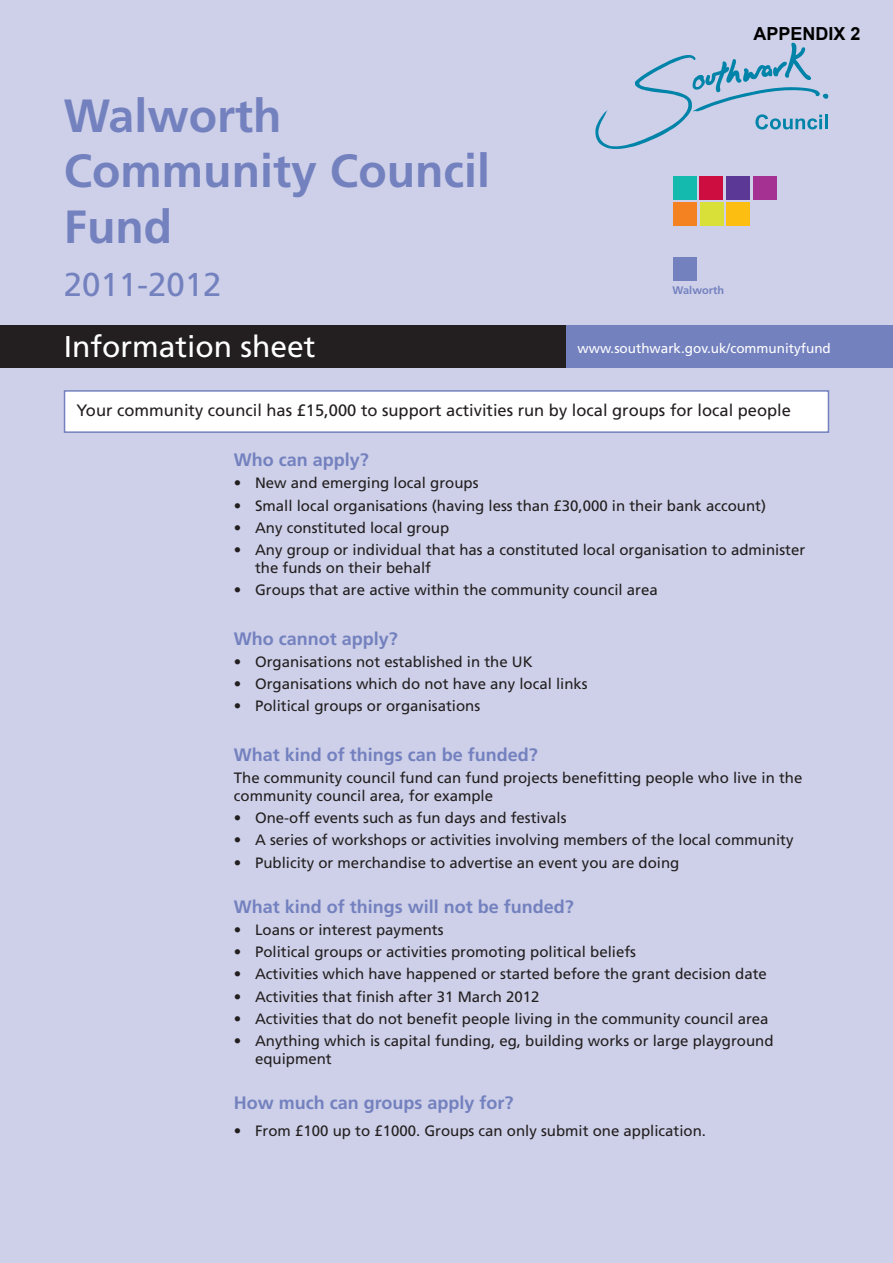
<style>
.page{position:relative;width:893px;height:1263px;background:#cdd0e8}
.page>*{position:absolute;margin:0;border:0;box-sizing:border-box;transform-origin:0 0}
.t1{font:700 46.5px "Frutiger";color:#7481bf}
.t2{font:33px "Frutiger";color:#7481bf}
.t3{font:30px "Frutiger";color:#fff}
.t4{font:700 18px "Frutiger";color:#7481bf}
.t5{font:700 18px "Arial";color:#000}
.t6{font:16.5px "Frutiger";color:#231f20}
.t7{font:15px/18px "Frutiger";color:#231f20}
.t8{font:13.5px "Frutiger";color:#fff}
.t9{font:700 10.95px "Frutiger";color:#7481bf}
</style>
<div class="page">
<div style="left:0;top:325px;width:893px;height:43px;background:#231f20"></div>
<svg style="left:595px;top:43px;width:233px;height:106px"></svg>
<hr style="left:825px;top:115px;width:3px;height:14px;background:#0083a9">
<div style="left:567px;top:325px;width:326px;height:43px;background:#7481bf"></div>
<div style="left:673px;top:257px;width:23px;height:24px;background:#7481bf"></div>
<div style="left:726px;top:202px;width:24px;height:24px;background:#fdbe12"></div>
<div style="left:700px;top:202px;width:23px;height:24px;background:#d9e139"></div>
<div style="left:673px;top:202px;width:24px;height:24px;background:#f58220"></div>
<div style="left:753px;top:176px;width:24px;height:24px;background:#a53293"></div>
<div style="left:726px;top:176px;width:24px;height:24px;background:#5b3896"></div>
<div style="left:699px;top:176px;width:24px;height:24px;background:#cd0d40"></div>
<div style="left:673px;top:176px;width:24px;height:24px;background:#15baaf"></div>
<div style="left:64px;top:390px;width:765px;height:43px;background:#fff;border:2px solid #7481bf"></div>
<p class="t1" style="left:64px;top:88px;width:219px">Walworth</p>
<p class="t1" style="left:64px;top:144px;width:428px">Community Council</p>
<p class="t1" style="left:64px;top:200px;width:110px">Fund</p>
<p class="t2" style="left:64px;top:265px;width:159px">2011-2012</p>
<p class="t3" style="left:64px;top:329px;width:253px">Information sheet</p>
<p class="t5" style="left:753px;top:22px;width:109px">APPENDIX 2</p>
<p class="t9" style="left:673px;top:284px;width:53px">Walworth</p>
<p class="t8" style="left:578px;top:340px;width:255px">www.southwark.gov.uk/communityfund</p>
<p class="t6" style="left:77px;top:400px;width:716px">Your community council has £15,000 to support activities run by local groups for local people</p>
<p class="t4" style="left:234px;top:449px;width:137px">Who can apply?</p>
<p class="t7" style="left:234px;top:474px;width:246px">• New and emerging local groups</p>
<p class="t7" style="left:234px;top:496px;width:534px">• Small local organisations (having less than £30,000 in their bank account)</p>
<p class="t7" style="left:234px;top:518px;width:217px">• Any constituted local group</p>
<p class="t7" style="left:255px;top:541px;width:552px;text-indent:-21px">• Any group or individual that has a constituted local organisation to administer the funds on their behalf</p>
<p class="t7" style="left:234px;top:581px;width:425px">• Groups that are active within the community council area</p>
<p class="t4" style="left:234px;top:628px;width:166px">Who cannot apply?</p>
<p class="t7" style="left:234px;top:652px;width:300px">• Organisations not established in the UK</p>
<p class="t7" style="left:234px;top:675px;width:355px">• Organisations which do not have any local links</p>
<p class="t7" style="left:234px;top:697px;width:248px">• Political groups or organisations</p>
<p class="t4" style="left:234px;top:744px;width:306px">What kind of things can be funded?</p>
<p class="t7" style="left:234px;top:768px;width:570px">The community council fund can fund projects benefitting people who live in the community council area, for example</p>
<p class="t7" style="left:234px;top:809px;width:334px">• One-off events such as fun days and festivals</p>
<p class="t7" style="left:234px;top:831px;width:561px">• A series of workshops or activities involving members of the local community</p>
<p class="t7" style="left:234px;top:853px;width:447px">• Publicity or merchandise to advertise an event you are doing</p>
<p class="t4" style="left:234px;top:896px;width:342px">What kind of things will not be funded?</p>
<p class="t7" style="left:234px;top:920px;width:211px">• Loans or interest payments</p>
<p class="t7" style="left:234px;top:943px;width:404px">• Political groups or activities promoting political beliefs</p>
<p class="t7" style="left:234px;top:965px;width:535px">• Activities which have happened or started before the grant decision date</p>
<p class="t7" style="left:234px;top:987px;width:307px">• Activities that finish after 31 March 2012</p>
<p class="t7" style="left:234px;top:1009px;width:536px">• Activities that do not benefit people living in the community council area</p>
<p class="t7" style="left:255px;top:1032px;width:520px;text-indent:-21px">• Anything which is capital funding, eg, building works or large playground equipment</p>
<p class="t4" style="left:234px;top:1092px;width:281px">How much can groups apply for?</p>
<p class="t7" style="left:234px;top:1121px;width:474px">• From £100 up to £1000. Groups can only submit one application.</p>
</div>
